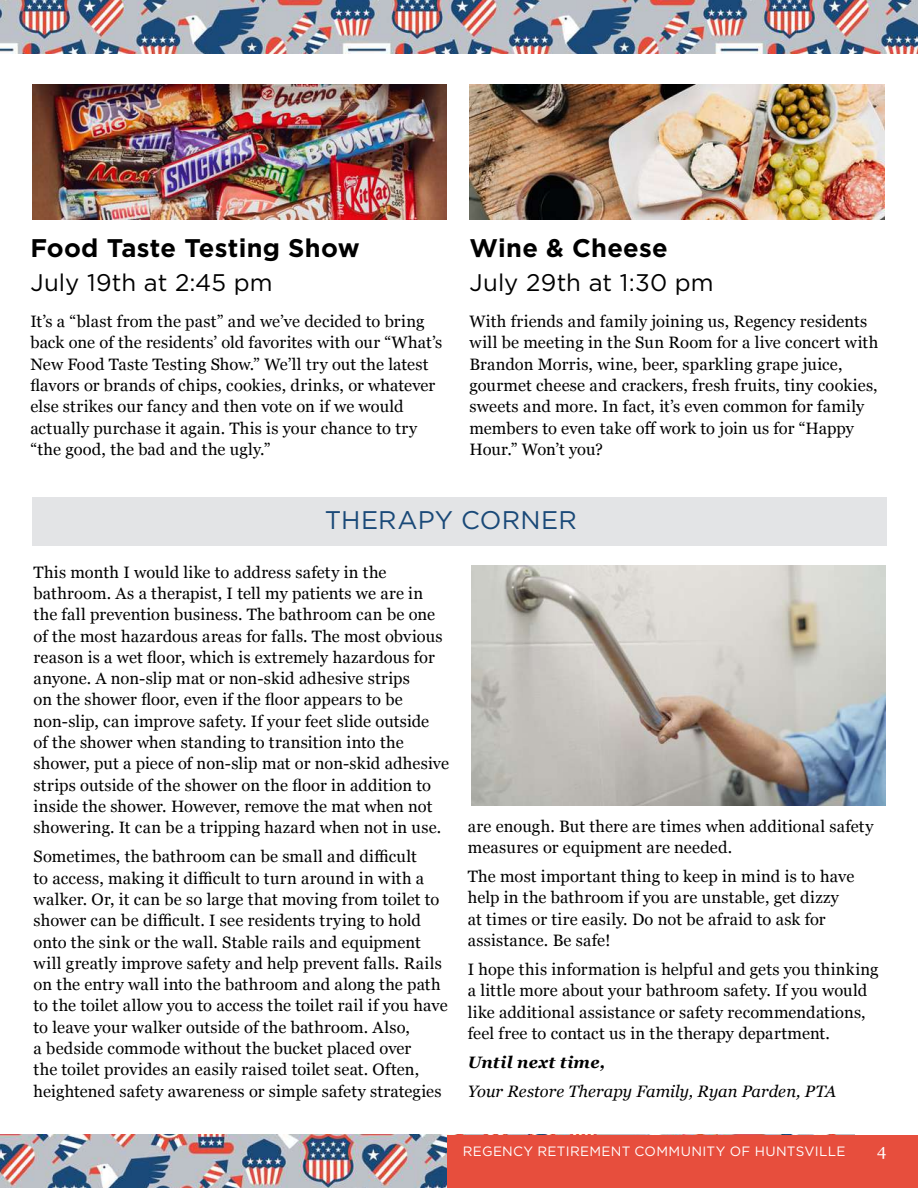
<style>
.page{position:relative;width:918px;height:1188px;background:#fff}
.page>*{position:absolute;margin:0;border:0;box-sizing:border-box;transform-origin:0 0}
.t1{font:700 25.5px "Gotham";letter-spacing:.01em;color:#000}
.t2{font:25.5px "Gotham";letter-spacing:.005em;color:#1a4978}
.t3{font:24px "Gotham";letter-spacing:.005em;color:#000}
.t4{font:16.5px/21.3px "Georgia";letter-spacing:.01em;color:#000}
.t5{font:italic 16.5px "Georgia";color:#000}
.t6{font:italic 700 16.5px "Georgia";letter-spacing:.01em;color:#000}
.t7{font:16.5px "Georgia";color:#fff}
.t8{font:13.5px "Gotham";letter-spacing:.025em;color:#fff}
</style>
<div class="page">
<img style="left:1px;top:1135px;width:446px;height:53px">
<div style="left:447px;top:1135px;width:471px;height:53px;background:#e74e3d"></div>
<img style="left:1px;top:0;width:917px;height:54px">
<img style="left:0;top:1135px;width:1px;height:53px">
<img style="left:0;top:0;width:1px;height:54px">
<img style="left:32px;top:84px;width:415px;height:135px">
<img style="left:470px;top:84px;width:414px;height:135px">
<div style="left:32px;top:497px;width:854px;height:49px;background:#e3e4e6"></div>
<img style="left:471px;top:565px;width:415px;height:241px">
<h1 class="t1" style="left:30px;top:231px;width:331px">Food Taste Testing Show</h1>
<h2 class="t3" style="left:30px;top:267px;width:244px">July 19th at 2:45 pm</h2>
<p class="t4" style="left:30px;top:310px;width:413px">It’s a “blast from the past” and we’ve decided to bring back one of the residents’ old favorites with our “What’s New Food Taste Testing Show.” We’ll try out the latest flavors or brands of chips, cookies, drinks, or whatever else strikes our fancy and then vote on if we would actually purchase it again. This is your chance to try “the good, the bad and the ugly.”</p>
<h1 class="t1" style="left:470px;top:231px;width:200px">Wine &amp; Cheese</h1>
<h2 class="t3" style="left:470px;top:267px;width:246px">July 29th at 1:30 pm</h2>
<p class="t4" style="left:470px;top:310px;width:410px">With friends and family joining us, Regency residents will be meeting in the Sun Room for a live concert with Brandon Morris, wine, beer, sparkling grape juice, gourmet cheese and crackers, fresh fruits, tiny cookies, sweets and more. In fact, it’s even common for family members to even take off work to join us for “Happy Hour.” Won’t you?</p>
<h1 class="t2" style="left:325px;top:503px;width:254px">THERAPY CORNER</h1>
<p class="t4" style="left:34px;top:561px;width:417px">This month I would like to address safety in the bathroom. As a therapist, I tell my patients we are in the fall prevention business. The bathroom can be one of the most hazardous areas for falls. The most obvious reason is a wet floor, which is extremely hazardous for anyone. A non-slip mat or non-skid adhesive strips<br>on the shower floor, even if the floor appears to be non-slip, can improve safety. If your feet slide outside<br>of the shower when standing to transition into the shower, put a piece of non-slip mat or non-skid adhesive strips outside of the shower on the floor in addition to inside the shower. However, remove the mat when not showering. It can be a tripping hazard when not in use.</p>
<p class="t4" style="left:34px;top:845px;width:416px">Sometimes, the bathroom can be small and difficult<br>to access, making it difficult to turn around in with a walker. Or, it can be so large that moving from toilet to shower can be difficult. I see residents trying to hold onto the sink or the wall. Stable rails and equipment will greatly improve safety and help prevent falls. Rails on the entry wall into the bathroom and along the path to the toilet allow you to access the toilet rail if you have to leave your walker outside of the bathroom. Also,<br>a bedside commode without the bucket placed over<br>the toilet provides an easily raised toilet seat. Often, heightened safety awareness or simple safety strategies</p>
<p class="t4" style="left:468px;top:815px;width:407px">are enough. But there are times when additional safety measures or equipment are needed.</p>
<p class="t4" style="left:468px;top:865px;width:388px">The most important thing to keep in mind is to have help in the bathroom if you are unstable, get dizzy at times or tire easily. Do not be afraid to ask for assistance. Be safe!</p>
<p class="t4" style="left:468px;top:958px;width:412px">I hope this information is helpful and gets you thinking a little more about your bathroom safety. If you would like additional assistance or safety recommendations, feel free to contact us in the therapy department.</p>
<p class="t6" style="left:468px;top:1050px;width:139px">Until next time,</p>
<p class="t5" style="left:468px;top:1080px;width:370px">Your Restore Therapy Family, Ryan Parden, PTA</p>
<p class="t8" style="left:463px;top:1143px;width:384px">REGENCY RETIREMENT COMMUNITY OF HUNTSVILLE</p>
<p class="t7" style="left:877px;top:1138px;width:11px">4</p>
</div>
